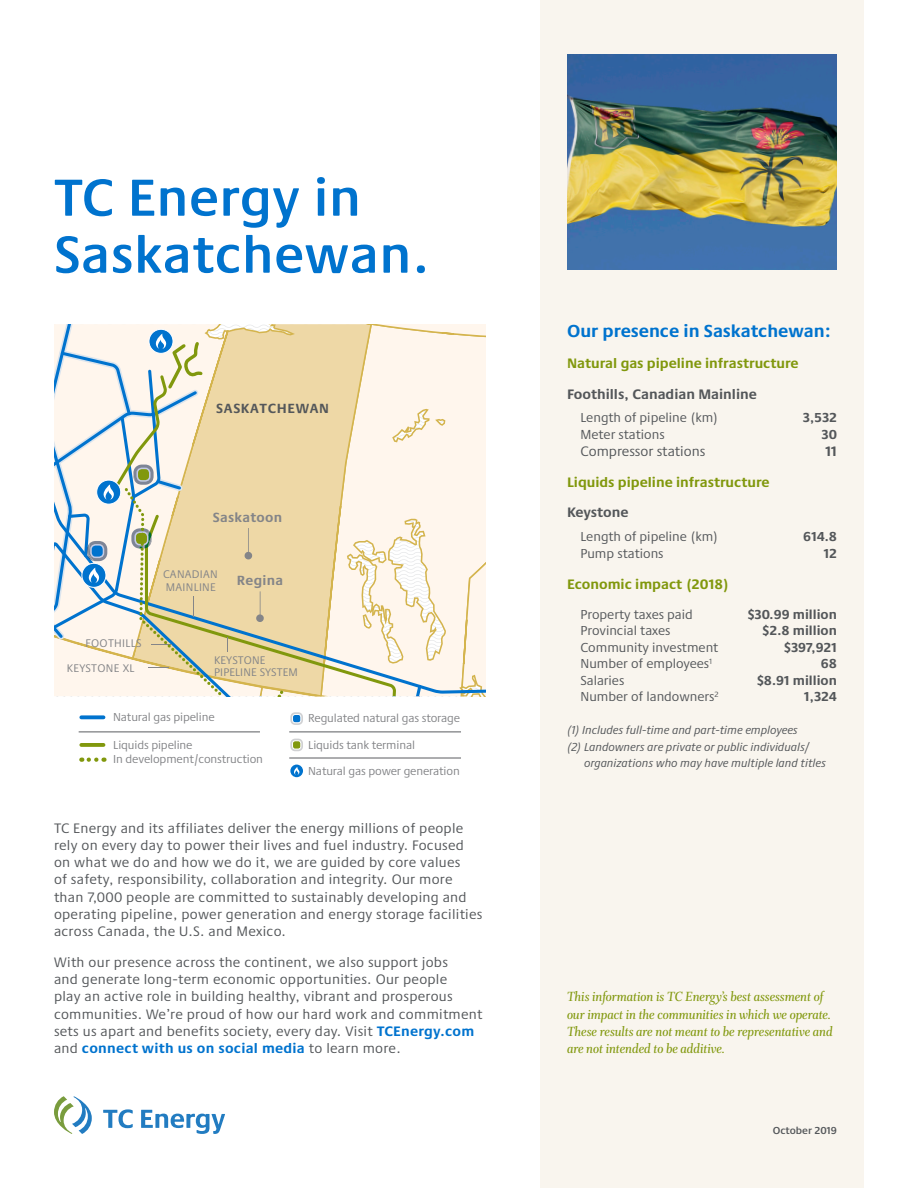
<style>
.page{position:relative;width:918px;height:1188px;background:#fff}
.page>*{position:absolute;margin:0;border:0;box-sizing:border-box;transform-origin:0 0}
.t1{font:600 54px/57px "Praxis Next";letter-spacing:.01em;color:#0073ce}
.Heading{font:700 18px "Praxis Next";color:#0073ce}
.Data_body{font:14.25px/17.2px "Praxis Next";letter-spacing:.02em;color:#54575a}
.t2{font:italic 600 14.25px/17.2px "Whitman Display";color:#81980d}
.subhead_1{font:700 14.25px "Praxis Next";color:#81980d}
.Subheading{font:700 14.25px "Praxis Next";color:#54575a}
.Data_body-2{font:14.25px "Praxis Next";color:#54575a}
.Data_body-3{font:700 14.25px "Praxis Next";color:#54575a}
.t3{font:700 13.8px "Praxis Next";letter-spacing:.025em;color:#848588}
.t4{font:700 13.8px "Praxis Next";letter-spacing:.05em;color:#54575a}
.Data_body-4{font:13.5px "Praxis Next";color:#54575a}
.Data_body-5{font:700 13.5px "Praxis Next";color:#54575a}
.t5{font:12px/14.7px "Praxis Next";letter-spacing:-.01em;color:#848588}
.Data_body-6{font:italic 12px/16.5px "Praxis Next";color:#54575a}
.t6{font:11.55px/12.3px "Praxis Next";letter-spacing:.025em;color:#848588}
.t7{font:600 10.5px "Praxis Next";color:#54575a}
.s1{font-weight:700;color:#0073ce}
</style>
<div class="page">
<div style="left:540px;top:0;width:324px;height:1188px;background:#f9f5ee"></div>
<svg style="left:103px;top:1109px;width:30px;height:19px"></svg>
<svg style="left:141px;top:1110px;width:84px;height:24px"></svg>
<svg style="left:54px;top:1096px;width:38px;height:38px"></svg>
<svg style="left:54px;top:324px;width:432px;height:454px"></svg>
<img style="left:567px;top:54px;width:270px;height:216px">
<p class="t1" style="left:54px;top:167px;width:377px">TC Energy in<br>Saskatchewan.</p>
<p class="t4" style="left:216px;top:397px;width:114px">SASKATCHEWAN</p>
<p class="t3" style="left:213px;top:506px;width:71px">Saskatoon</p>
<p class="t6" style="left:163px;top:568px;width:56px">CANADIAN<br>MAINLINE</p>
<p class="t3" style="left:237px;top:569px;width:48px">Regina</p>
<p class="t6" style="left:85px;top:637px;width:57px">FOOTHILLS</p>
<p class="t6" style="left:67px;top:662px;width:69px">KEYSTONE XL</p>
<p class="t6" style="left:214px;top:653px;width:85px">KEYSTONE<br>PIPELINE SYSTEM</p>
<p class="t5" style="left:113px;top:709px;width:103px">Natural gas pipeline</p>
<p class="t5" style="left:113px;top:737px;width:151px">Liquids pipeline<br>In development/construction</p>
<p class="t5" style="left:308px;top:711px;width:153px">Regulated natural gas storage</p>
<p class="t5" style="left:308px;top:737px;width:108px">Liquids tank terminal</p>
<p class="t5" style="left:308px;top:763px;width:153px">Natural gas power generation</p>
<p class="Data_body" style="left:54px;top:819px;width:430px">TC Energy and its affiliates deliver the energy millions of people rely on every day to power their lives and fuel industry. Focused on what we do and how we do it, we are guided by core values<br>of safety, responsibility, collaboration and integrity. Our more than 7,000 people are committed to sustainably developing and operating pipeline, power generation and energy storage facilities across Canada, the U.S. and Mexico.</p>
<p class="Data_body" style="left:54px;top:953px;width:430px">With our presence across the continent, we also support jobs<br>and generate long-term economic opportunities. Our people<br>play an active role in building healthy, vibrant and prosperous communities. We’re proud of how our hard work and commitment sets us apart and benefits society, every day. Visit <span class="s1">TCEnergy.com </span>and <span class="s1">connect with us on social media</span> to learn more.</p>
<p class="Heading" style="left:567px;top:317px;width:266px">Our presence in Saskatchewan:</p>
<p class="subhead_1" style="left:567px;top:352px;width:233px">Natural gas pipeline infrastructure</p>
<p class="Subheading" style="left:567px;top:383px;width:191px">Foothills, Canadian Mainline</p>
<p class="Data_body-4" style="left:580px;top:407px;width:139px">Length of pipeline (km)</p>
<p class="Data_body-5" style="left:803px;top:407px;width:36px">3,532</p>
<p class="Data_body-4" style="left:580px;top:424px;width:86px">Meter stations</p>
<p class="Data_body-5" style="left:822px;top:423px;width:17px">30</p>
<p class="Data_body-2" style="left:580px;top:440px;width:126px">Compressor stations</p>
<p class="Data_body-3" style="left:825px;top:440px;width:13px">11</p>
<p class="subhead_1" style="left:567px;top:471px;width:204px">Liquids pipeline infrastructure</p>
<p class="Subheading" style="left:567px;top:501px;width:63px">Keystone</p>
<p class="Data_body-4" style="left:580px;top:526px;width:139px">Length of pipeline (km)</p>
<p class="Data_body-5" style="left:803px;top:525px;width:35px">614.8</p>
<p class="Data_body-4" style="left:580px;top:543px;width:85px">Pump stations</p>
<p class="Data_body-5" style="left:824px;top:543px;width:15px">12</p>
<p class="subhead_1" style="left:567px;top:573px;width:164px">Economic impact (2018)</p>
<p class="Data_body-4" style="left:580px;top:604px;width:114px">Property taxes paid</p>
<p class="Data_body-5" style="left:748px;top:603px;width:91px">$30.99 million</p>
<p class="Data_body-4" style="left:580px;top:620px;width:92px">Provincial taxes</p>
<p class="Data_body-5" style="left:763px;top:620px;width:76px">$2.8 million</p>
<p class="Data_body-4" style="left:580px;top:637px;width:139px">Community investment</p>
<p class="Data_body-5" style="left:784px;top:636px;width:54px">$397,921</p>
<p class="Data_body-4" style="left:580px;top:653px;width:133px">Number of employees<sup>1</sup></p>
<p class="Data_body-5" style="left:821px;top:653px;width:18px">68</p>
<p class="Data_body-4" style="left:580px;top:670px;width:45px">Salaries</p>
<p class="Data_body-5" style="left:757px;top:669px;width:81px">$8.91 million</p>
<p class="Data_body-4" style="left:580px;top:686px;width:140px">Number of landowners<sup>2</sup></p>
<p class="Data_body-5" style="left:804px;top:686px;width:35px">1,324</p>
<p class="Data_body-6" style="left:567px;top:722px;width:232px">(1) Includes full-time and part-time employees</p>
<p class="Data_body-6" style="left:584px;top:738px;width:243px;text-indent:-17px">(2) Landowners are private or public individuals/ organizations who may have multiple land titles</p>
<p class="t2" style="left:567px;top:988px;width:267px">This information is TC Energy’s best assessment of our impact in the communities in which we operate.<br>These results are not meant to be representative and are not intended to be additive.</p>
<p class="t7" style="left:773px;top:1122px;width:66px">October 2019</p>
</div>
